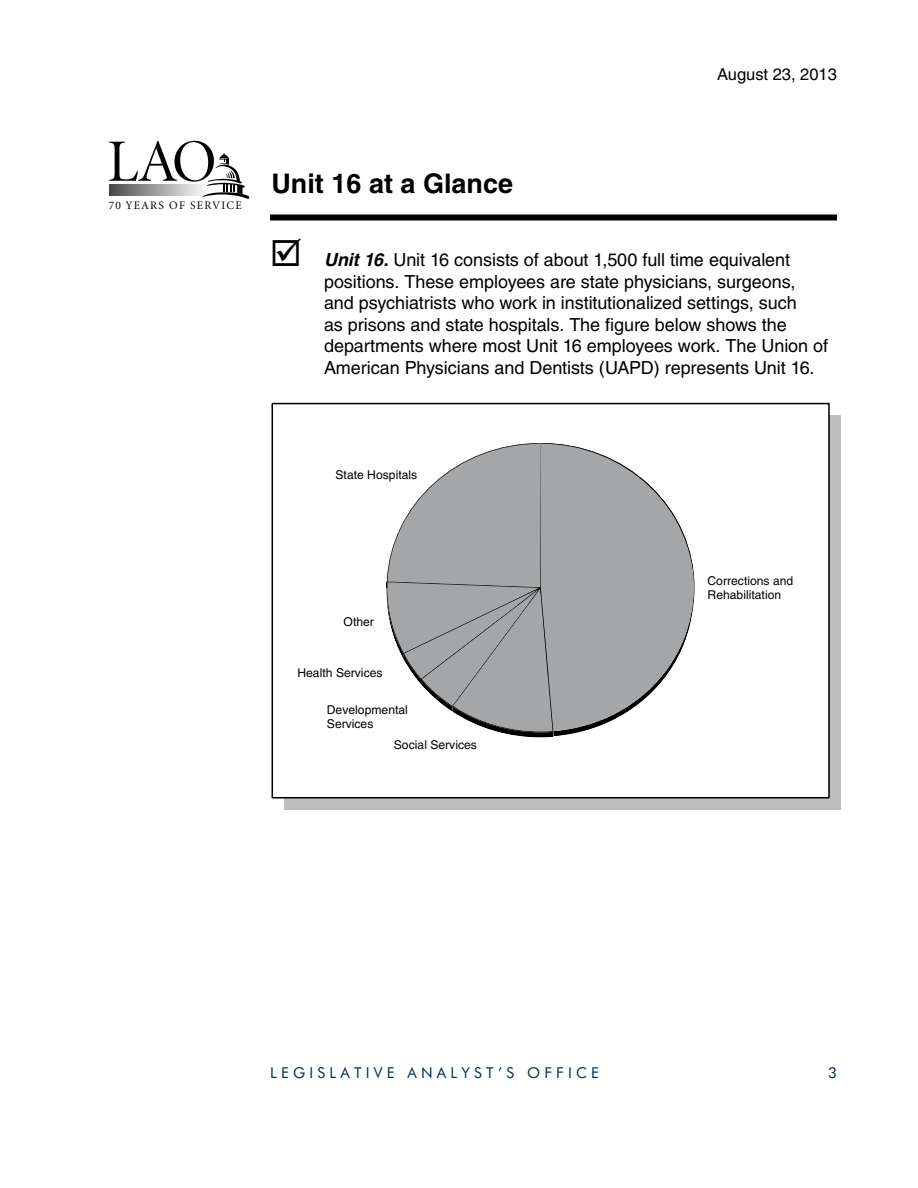
<style>
.page{position:relative;width:918px;height:1188px;background:#fff}
.page>*{position:absolute;margin:0;border:0;box-sizing:border-box;transform-origin:0 0}
.t1{font:60.15px "Minion Display";color:#000}
.t2{font:700 27px "Helvetica";color:#000}
.t3{font:18px/21.6px "Helvetica";letter-spacing:-.005em;color:#000}
.t4{font:16.5px "Helvetica";color:#000}
.t5{font:15px "Futura BT";letter-spacing:.28em;color:#003152}
.t6{font:12.15px/14.5px "Helvetica";color:#010101}
.t7{font:11.55px "Minion";letter-spacing:.11em;color:#000}
.s1{font-weight:700;font-style:italic}
</style>
<div class="page">
<div style="left:270px;top:214px;width:567px;height:6px;background:#000"></div>
<svg style="left:109px;top:185px;width:93px;height:11px"></svg>
<svg style="left:202px;top:154px;width:47px;height:45px"></svg>
<div style="left:284px;top:416px;width:557px;height:394px;background:#bcbec0"></div>
<div style="left:272px;top:404px;width:557px;height:394px;background:#fff"></div>
<div style="left:272px;top:403px;width:558px;height:396px;border:2px solid #000"></div>
<svg style="left:387px;top:443px;width:307px;height:294px"></svg>
<h1 class="t1" style="left:107px;top:132px;width:111px">LAO</h1>
<p class="t7" style="left:109px;top:200px;width:134px">70 YEARS OF SERVICE</p>
<h2 class="t2" style="left:272px;top:167px;width:243px">Unit 16 at a Glance</h2>
<p class="t4" style="left:717px;top:65px;width:121px">August 23, 2013</p>
<p class="t3" style="left:324px;top:249px;width:506px"><span class="s1">Unit 16.</span> Unit 16 consists of about 1,500 full time equivalent positions. These employees are state physicians, surgeons, and psychiatrists who work in institutionalized settings, such<br>as prisons and state hospitals. The figure below shows the departments where most Unit 16 employees work. The Union of American Physicians and Dentists (UAPD) represents Unit 16.</p>
<p class="t6" style="left:336px;top:467px;width:83px">State Hospitals</p>
<p class="t6" style="left:344px;top:615px;width:32px">Other</p>
<p class="t6" style="left:297px;top:666px;width:87px">Health Services</p>
<p class="t6" style="left:327px;top:702px;width:83px">Developmental<br>Services</p>
<p class="t6" style="left:394px;top:737px;width:85px">Social Services</p>
<p class="t6" style="left:708px;top:573px;width:87px">Corrections and<br>Rehabilitation</p>
<p class="t5" style="left:270px;top:1064px;width:331px">LEGISLATIVE ANALYST’S OFFICE</p>
<p class="t5" style="left:828px;top:1064px;width:10px">3</p>
</div>
